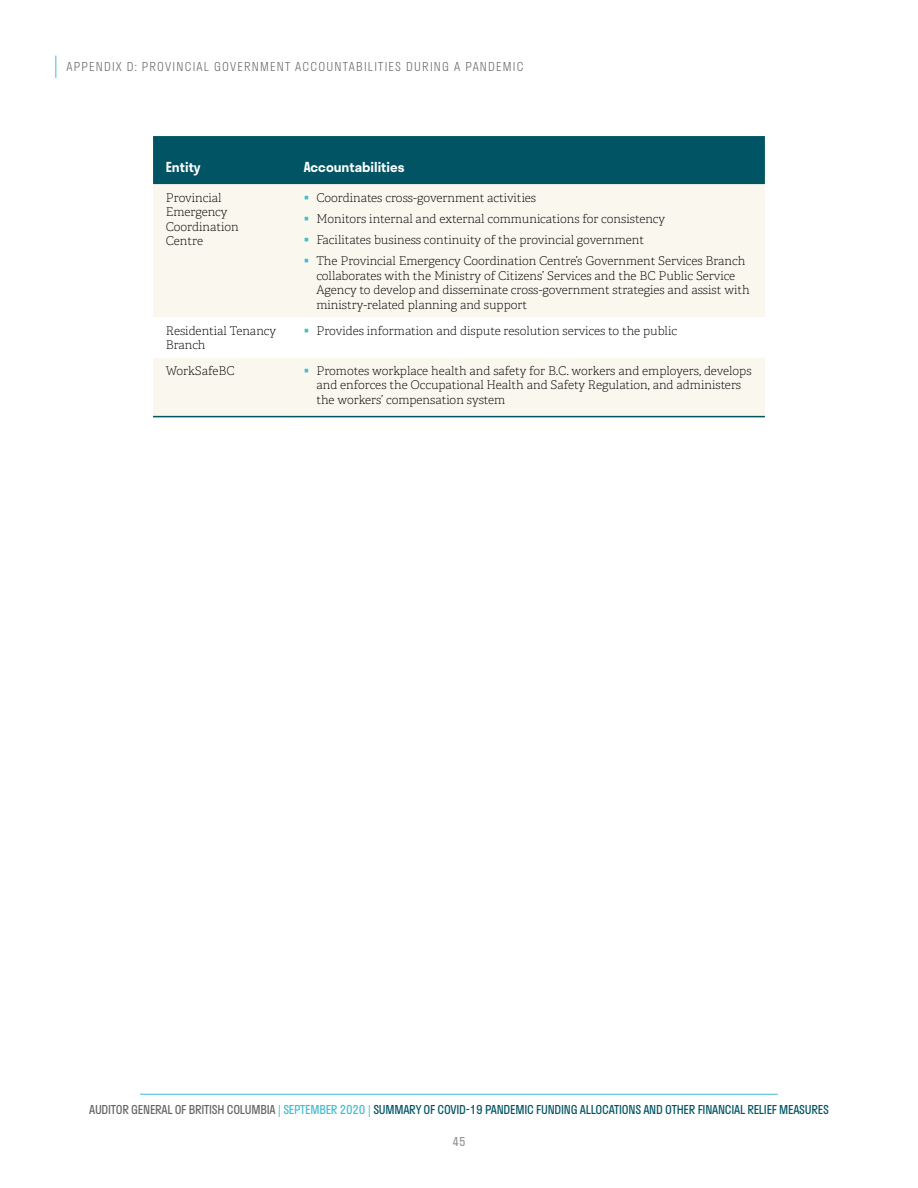
<style>
.page{position:relative;width:918px;height:1188px;background:#fff}
.page>*{position:absolute;margin:0;border:0;box-sizing:border-box;transform-origin:0 0}
.t1{font:600 13.5px "Stratos";color:#fff}
.t2{font:12px/14.4px "Adelle PE Th";color:#000}
.t3{font:12px "Stratos";letter-spacing:-.02em;color:#005464}
.t4{font:300 12px "Stratos";letter-spacing:.1em;color:#636466}
.t5{font:12px "Stratos";color:#939598}
.s1{color:#636466}
.s2{color:#43bcd0}
</style>
<div class="page">
<hr style="left:140px;top:1094px;width:638px;height:1px;background:#43bcd0">
<svg style="left:55px;top:56px;width:1px;height:22px"></svg>
<div style="left:153px;top:136px;width:612px;height:48px;background:#005464"></div>
<div style="left:153px;top:184px;width:612px;height:232px;background:#f9f7ee"></div>
<hr style="left:153px;top:416px;width:138px;height:1px;background:#005464">
<hr style="left:291px;top:416px;width:474px;height:1px;background:#005464">
<svg style="left:305px;top:238px;width:3px;height:4px"></svg>
<svg style="left:305px;top:259px;width:3px;height:4px"></svg>
<svg style="left:153px;top:317px;width:612px;height:41px"></svg>
<p class="t4" style="left:67px;top:57px;width:113px">APPEN DIX D: PROVINCIAL</p>
<p class="t4" style="left:214px;top:57px;width:32px">GOVERNMENT</p>
<p class="t4" style="left:295px;top:57px;width:9px">ACC</p>
<p class="t4" style="left:319px;top:57px;width:24px">OUNTA</p>
<p class="t4" style="left:356px;top:57px;width:14px">BILITIES</p>
<p class="t4" style="left:406px;top:57px;width:24px">DURING</p>
<p class="t4" style="left:454px;top:57px;width:50px">A PANDEMIC</p>
<p class="t1" style="left:166px;top:156px;width:36px">Entity</p>
<p class="t1" style="left:304px;top:156px;width:102px">Accountabilities</p>
<p class="t2" style="left:166px;top:190px;width:74px">Provincial<br>Emergency<br>Coordination<br>Centre</p>
<p class="t2" style="left:316px;top:187px;width:430px;line-height:21.1px">Coordinates cross-government activities<br>Monitors internal and external communications for consistency<br>Facilitates business continuity of the provincial government<br>The Provincial Emergency Coordination Centre’s Government Services Branch</p>
<p class="t2" style="left:316px;top:268px;width:435px">collaborates with the Ministry of Citizens’ Services and the BC Public Service<br>Agency to develop and disseminate cross-government strategies and assist with ministry-related planning and support</p>
<p class="t2" style="left:166px;top:323px;width:112px">Residential Tenancy<br>Branch</p>
<p class="t2" style="left:316px;top:323px;width:362px">Provides information and dispute resolution services to the public</p>
<p class="t2" style="left:166px;top:363px;width:70px">WorkSafeBC</p>
<p class="t2" style="left:316px;top:363px;width:437px">Promotes workplace health and safety for B.C. workers and employers, develops and enforces the Occupational Health and Safety Regulation, and administers the workers’ compensation system</p>
<p class="t3" style="left:89px;top:1100px;width:741px"><span class="s1">AUDITOR GENERAL OF BRITISH COLUMBIA</span> <span class="s2">| SEPTEMBER 2020 |</span> SUMMARY OF COVID-19 PANDEMIC FUNDING ALLOCATIONS AND OTHER FINANCIAL RELIEF MEASURES</p>
<p class="t5" style="left:452px;top:1132px;width:15px">45</p>
</div>
